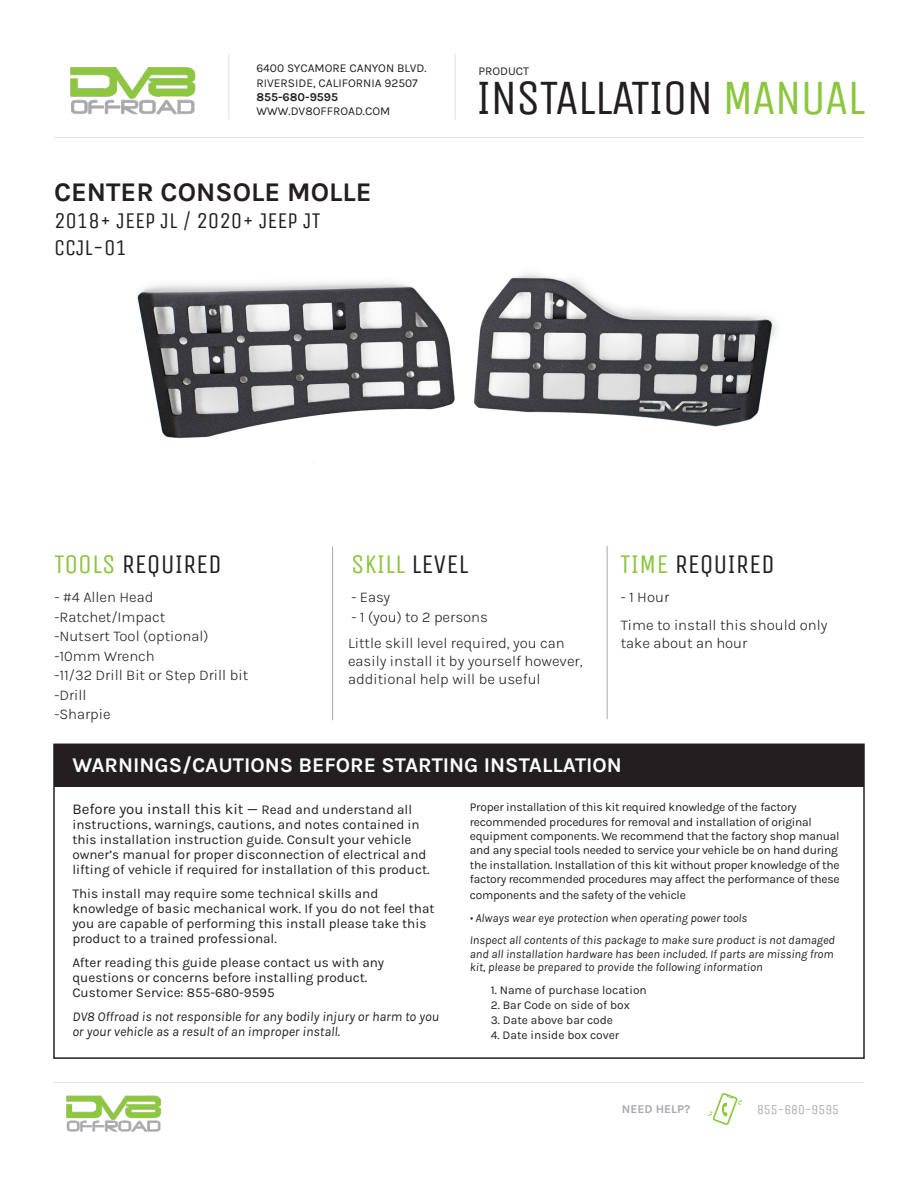
<style>
.page{position:relative;width:918px;height:1188px;background:#fff}
.page>*{position:absolute;margin:0;border:0;box-sizing:border-box;transform-origin:0 0}
.t1{font:49.5px "Unica One";letter-spacing:-.03em;color:#231f20}
.t2{font:27px "Unica One";color:#231f20}
.t3{font:700 27px "Karla";color:#231f20}
.t4{font:27px "Unica One";color:#8bc63e}
.t5{font:22.5px/27px "Unica One";color:#231f20}
.t6{font:700 21px "Karla";color:#fff}
.t7{font:300 15px/18px "Karla";color:#231f20}
.t8{font:15px "Karla";color:#231f20}
.t9{font:13.5px/15px "Karla";color:#231f20}
.t10{font:italic 13.5px/15px "Karla";color:#231f20}
.t11{font:13.5px "Unica One";color:#aeadad}
.t12{font:12px/14.4px "Karla";letter-spacing:-.02em;color:#231f20}
.t13{font:italic 12px/13.5px "Karla";color:#231f20;text-align:justify}
.t14{font:12px "Karla";color:#231f20}
.t15{font:700 12px "Karla";color:#231f20}
.t16{font:700 12px "Karla";color:#a8a9ad}
.s1{color:#8bc63e}
.s2{color:#231f20}
.s3{font-size:13.5px}
</style>
<div class="page">
<img style="left:137px;top:273px;width:639px;height:166px">
<hr style="left:54px;top:137px;width:810px;height:1px;background:#e2e0e0">
<hr style="left:228px;top:54px;width:1px;height:66px;background:#e2e0e0">
<hr style="left:455px;top:54px;width:1px;height:66px;background:#e2e0e0">
<img style="left:70px;top:67px;width:126px;height:48px">
<img style="left:66px;top:1095px;width:96px;height:37px">
<hr style="left:54px;top:1082px;width:810px;height:1px;background:#e2e0e0">
<hr style="left:332px;top:547px;width:1px;height:173px;background:#a8a9ad">
<hr style="left:607px;top:546px;width:1px;height:173px;background:#a8a9ad">
<div style="left:54px;top:744px;width:810px;height:43px;background:#231f20"></div>
<svg style="left:708px;top:1093px;width:34px;height:32px"></svg>
<p class="t14" style="left:256px;top:61px;width:172px">6400 SYCAMORE CANYON BLVD.</p>
<p class="t14" style="left:256px;top:75px;width:163px">RIVERSIDE, CALIFORNIA 92507</p>
<p class="t15" style="left:256px;top:89px;width:83px">855-680-9595</p>
<p class="t14" style="left:256px;top:104px;width:135px">WWW.DV8OFFROAD.COM</p>
<p class="t3" style="left:54px;top:175px;width:319px">CENTER CONSOLE MOLLE</p>
<p class="t5" style="left:54px;top:207px;width:268px">2018+ JEEP JL / 2020+ JEEP JT<br>CCJL-01</p>
<p class="t14" style="left:478px;top:63px;width:52px">PRODUCT</p>
<p class="t1" style="left:476px;top:68px;width:391px">INSTALLATION <span class="s1">MANUAL</span></p>
<p class="t2" style="left:54px;top:549px;width:169px"><span class="s1">TOOLS</span> REQUIRED</p>
<p class="t4" style="left:351px;top:549px;width:119px">SKILL <span class="s2">LEVEL</span></p>
<p class="t2" style="left:620px;top:549px;width:156px"><span class="s1">TIME</span> REQUIRED</p>
<p class="t7" style="left:54px;top:588px;width:101px">- #4 Allen Head</p>
<p class="t7" style="left:54px;top:607px;width:112px">-Ratchet/Impact</p>
<p class="t7" style="left:54px;top:626px;width:195px;line-height:19.5px">-Nutsert Tool (optional) -10mm Wrench<br>-11/32 Drill Bit or Step Drill bit</p>
<p class="t7" style="left:54px;top:685px;width:34px">-Drill</p>
<p class="t7" style="left:54px;top:705px;width:58px">-Sharpie</p>
<p class="t7" style="left:621px;top:588px;width:50px">- 1 Hour</p>
<p class="t7" style="left:621px;top:615px;width:208px">Time to install this should only take about an hour</p>
<p class="t7" style="left:351px;top:588px;width:40px">- Easy</p>
<p class="t7" style="left:351px;top:607px;width:138px">- 1 (you) to 2 persons</p>
<p class="t7" style="left:348px;top:633px;width:236px">Little skill level required, you can easily install it by yourself however, additional help will be useful</p>
<p class="t6" style="left:72px;top:752px;width:551px">WARNINGS/CAUTIONS BEFORE STARTING INSTALLATION</p>
<p class="t8" style="left:72px;top:799px;width:341px">Before you install this kit — <span class="s3">Read and understand all</span></p>
<p class="t9" style="left:72px;top:817px;width:359px">instructions, warnings, cautions, and notes contained in this installation instruction guide. Consult your vehicle owner’s manual for proper disconnection of electrical and lifting of vehicle if required for installation of this product.</p>
<p class="t9" style="left:72px;top:886px;width:364px">This install may require some technical skills and knowledge of basic mechanical work. If you do not feel that you are capable of performing this install please take this product to a trained professional.</p>
<p class="t9" style="left:72px;top:955px;width:313px">After reading this guide please contact us with any questions or concerns before installing product.<br>Customer Service: 855-680-9595</p>
<p class="t10" style="left:72px;top:1009px;width:368px">DV8 Offroad is not responsible for any bodily injury or harm to you or your vehicle as a result of an improper install.</p>
<p class="t12" style="left:470px;top:800px;width:371px">Proper installation of this kit required knowledge of the factory recommended procedures for removal and installation of original equipment components. We recommend that the factory shop manual and any special tools needed to service your vehicle be on hand during the installation. Installation of this kit without proper knowledge of the factory recommended procedures may affect the performance of these</p>
<p class="t12" style="left:470px;top:888px;width:218px">components and the safety of the vehicle</p>
<p class="t13" style="left:470px;top:911px;width:279px">• Always wear eye protection when operating power tools</p>
<p class="t13" style="left:470px;top:933px;width:367px">Inspect all contents of this package to make sure product is not damaged and all installation hardware has been included. If parts are missing from kit, please be prepared to provide the following information</p>
<p class="t14" style="left:491px;top:982px;width:157px">1. Name of purchase location</p>
<p class="t14" style="left:491px;top:997px;width:141px">2. Bar Code on side of box</p>
<p class="t14" style="left:491px;top:1012px;width:124px">3. Date above bar code</p>
<p class="t14" style="left:491px;top:1027px;width:130px">4. Date inside box cover</p>
<p class="t16" style="left:622px;top:1101px;width:70px">NEED HELP?</p>
<p class="t11" style="left:757px;top:1102px;width:84px">855-680-9595</p>
</div>
